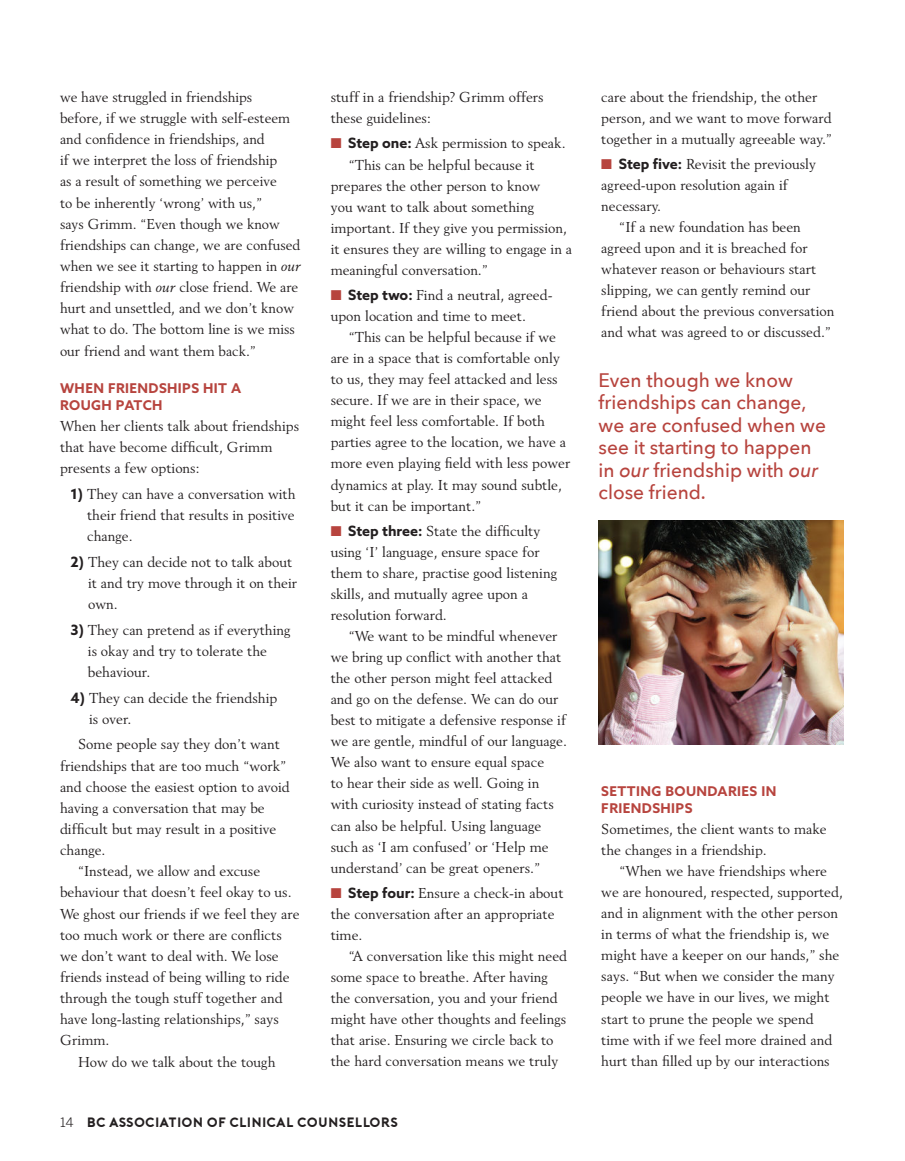
<style>
.page{position:relative;width:905px;height:1161px;background:#fff}
.page>*{position:absolute;margin:0;border:0;box-sizing:border-box;transform-origin:0 0}
.t1{font:500 19.5px/22.5px "Avenir Next";color:#b7443e}
.t2{font:14.25px/21px "Revival 565 BT";color:#231f20}
.t3{font:700 13.5px/16.6px "Azo Sans";letter-spacing:.03em;color:#b7443e}
.t4{font:13.5px "Porter Bold DEMO";color:#231f20}
.s1{font-style:italic}
.s2{font-family:"Azo Sans";font-weight:700}
.s3{color:#b7443e}
.s4{font-family:"Poynter Text Sans";font-weight:300}
</style>
<div class="page">
<img style="left:598px;top:520px;width:245px;height:224px">
<p class="t2" style="left:60px;top:86px;width:242px">we have struggled in friendships<br>before, if we struggle with self-esteem and confidence in friendships, and<br>if we interpret the loss of friendship<br>as a result of something we perceive<br>to be inherently ‘wrong’ with us,”<br>says Grimm. “Even though we know friendships can change, we are confused when we see it starting to happen in <span class="s1">our </span>friendship with <span class="s1">our</span> close friend. We are hurt and unsettled, and we don’t know what to do. The bottom line is we miss our friend and want them back.”</p>
<p class="t3" style="left:60px;top:380px;width:183px">WHEN FRIENDSHIPS HIT A<br>ROUGH PATCH</p>
<p class="t2" style="left:60px;top:415px;width:240px">When her clients talk about friendships that have become difficult, Grimm presents a few options:</p>
<p class="t2" style="left:87px;top:483px;width:210px;text-align:justify;text-indent:-17px"><span class="s2">1)</span> They can have a conversation with their friend that results in positive change.</p>
<p class="t2" style="left:88px;top:551px;width:210px;text-indent:-17px"><span class="s2">2)</span> They can decide not to talk about it and try move through it on their own.</p>
<p class="t2" style="left:88px;top:619px;width:204px;text-indent:-17px"><span class="s2">3)</span> They can pretend as if everything is okay and try to tolerate the behaviour.</p>
<p class="t2" style="left:89px;top:687px;width:190px;text-indent:-19px"><span class="s2">4)</span> They can decide the friendship is over.</p>
<p class="t2" style="left:78px;top:734px;width:203px">Some people say they don’t want</p>
<p class="t2" style="left:60px;top:755px;width:228px">friendships that are too much “work”</p>
<p class="t2" style="left:60px;top:776px;width:231px">and choose the easiest option to avoid</p>
<p class="t2" style="left:60px;top:797px;width:206px">having a conversation that may be</p>
<p class="t2" style="left:60px;top:818px;width:218px">difficult but may result in a positive</p>
<p class="t2" style="left:60px;top:839px;width:47px">change.</p>
<p class="t2" style="left:78px;top:861px;width:184px">“Instead, we allow and excuse</p>
<p class="t2" style="left:60px;top:882px;width:233px">behaviour that doesn’t feel okay to us.</p>
<p class="t2" style="left:60px;top:903px;width:241px">We ghost our friends if we feel they are</p>
<p class="t2" style="left:60px;top:924px;width:223px">too much work or there are conflicts</p>
<p class="t2" style="left:60px;top:945px;width:220px">we don’t want to deal with. We lose</p>
<p class="t2" style="left:60px;top:966px;width:231px">friends instead of being willing to ride</p>
<p class="t2" style="left:60px;top:987px;width:224px">through the tough stuff together and</p>
<p class="t2" style="left:60px;top:1009px;width:220px">have long-lasting relationships,” says</p>
<p class="t2" style="left:60px;top:1030px;width:51px">Grimm.</p>
<p class="t2" style="left:78px;top:1051px;width:199px">How do we talk about the tough</p>
<p class="t2" style="left:330px;top:86px;width:214px">stuff in a friendship? Grimm offers these guidelines:</p>
<p class="t2" style="left:330px;top:133px;width:236px"><span class="s3">■</span> <span class="s2">Step one:</span> Ask permission to speak.</p>
<p class="t2" style="left:348px;top:154px;width:188px">“This can be helpful because it</p>
<p class="t2" style="left:330px;top:175px;width:211px">prepares the other person to know</p>
<p class="t2" style="left:330px;top:196px;width:205px">you want to talk about something</p>
<p class="t2" style="left:330px;top:217px;width:238px">important. If they give you permission,</p>
<p class="t2" style="left:330px;top:238px;width:243px">it ensures they are willing to engage in a</p>
<p class="t2" style="left:330px;top:259px;width:159px">meaningful conversation.”</p>
<p class="t2" style="left:330px;top:285px;width:223px"><span class="s3">■</span> <span class="s2">Step two:</span> Find a neutral, agreed&shy;upon location and time to meet.</p>
<p class="t2" style="left:330px;top:327px;width:241px;text-indent:18px">“This can be helpful because if we are in a space that is comfortable only to us, they may feel attacked and less secure. If we are in their space, we might feel less comfortable. If both parties agree to the location, we have a more even playing field with less power dynamics at play. It may sound subtle, but it can be important.”</p>
<p class="t2" style="left:330px;top:520px;width:228px"><span class="s3">■</span> <span class="s2">Step three:</span> State the difficulty using ‘I’ language, ensure space for them to share, practise good listening skills, and mutually agree upon a resolution forward.</p>
<p class="t2" style="left:330px;top:626px;width:238px;text-indent:18px">“We want to be mindful whenever we bring up conflict with another that the other person might feel attacked and go on the defense. We can do our best to mitigate a defensive response if we are gentle, mindful of our language.<br>We also want to ensure equal space<br>to hear their side as well. Going in with curiosity instead of stating facts can also be helpful. Using language such as ‘I am confused’ or ‘Help me understand’ can be great openers.”</p>
<p class="t2" style="left:330px;top:882px;width:234px"><span class="s3">■</span> <span class="s2">Step four:</span> Ensure a check-in about the conversation after an appropriate time.</p>
<p class="t2" style="left:330px;top:946px;width:238px;text-indent:18px">“A conversation like this might need some space to breathe. After having the conversation, you and your friend might have other thoughts and feelings that arise. Ensuring we circle back to the hard conversation means we truly</p>
<p class="t4" style="left:60px;top:1115px;width:340px"><span class="s4">14</span> BC ASSOCIATION OF CLINICAL COUNSELLORS</p>
<p class="t2" style="left:601px;top:86px;width:232px">care about the friendship, the other person, and we want to move forward together in a mutually agreeable way.”</p>
<p class="t2" style="left:601px;top:154px;width:216px"><span class="s3">■</span> <span class="s2">Step five:</span> Revisit the previously agreed-upon resolution again if necessary.</p>
<p class="t2" style="left:601px;top:217px;width:235px;text-indent:18px">“If a new foundation has been agreed upon and it is breached for whatever reason or behaviours start slipping, we can gently remind our friend about the previous conversation and what was agreed to or discussed.”</p>
<h1 class="t1" style="left:598px;top:368px;width:229px">Even though we know friendships can change, we are confused when we see it starting to happen in <span class="s1">our</span> friendship with <span class="s1">our </span>close friend.</h1>
<p class="t3" style="left:601px;top:783px;width:176px">SETTING BOUNDARIES IN<br>FRIENDSHIPS</p>
<p class="t2" style="left:601px;top:818px;width:227px">Sometimes, the client wants to make the changes in a friendship.</p>
<p class="t2" style="left:601px;top:860px;width:243px;text-indent:18px">“When we have friendships where we are honoured, respected, supported, and in alignment with the other person in terms of what the friendship is, we might have a keeper on our hands,” she says. “But when we consider the many people we have in our lives, we might start to prune the people we spend time with if we feel more drained and hurt than filled up by our interactions</p>
</div>
